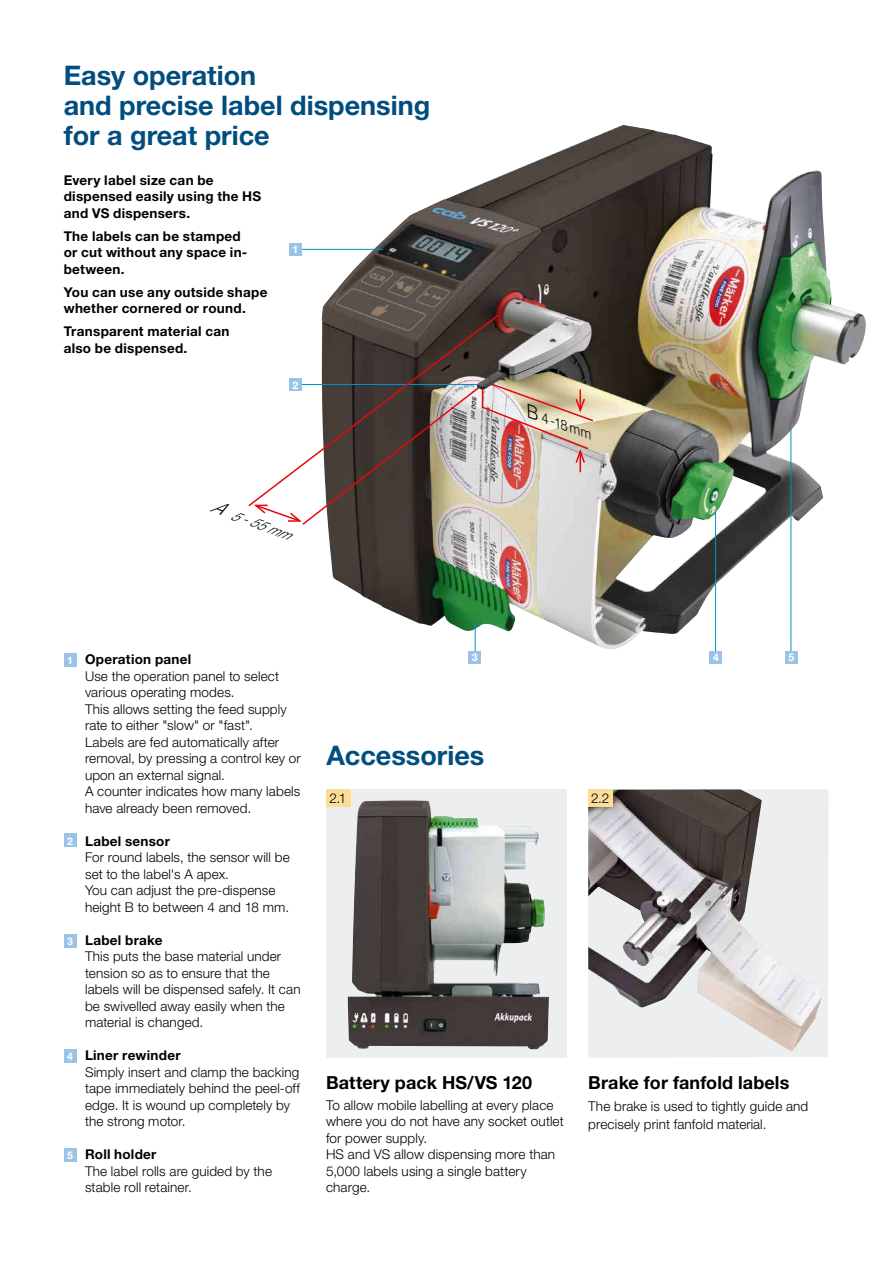
<style>
.page{position:relative;width:893px;height:1263px;background:#fff}
.page>*{position:absolute;margin:0;border:0;box-sizing:border-box;transform-origin:0 0}
.t1{font:700 27px/30px "Helvetica Neue";color:#004d7e}
.t2{font:700 18px "Helvetica Neue";letter-spacing:.005em;color:#000}
.t3{font:300 13.5px/16.5px "Helvetica Neue";letter-spacing:.01em;color:#000}
.t4{font:700 13.5px/16.5px "Helvetica Neue";letter-spacing:.02em;color:#000}
.t5{font:italic 300 13.5px "Helvetica Neue";color:#000}
.t6{font:700 10.5px "Helvetica Neue";color:#fff}
.s1{font-size:18px}
</style>
<div class="page">
<img style="left:322px;top:125px;width:544px;height:526px">
<hr style="left:295px;top:249px;width:88px;height:1px;background:#0090cf">
<svg style="left:475px;top:624px;width:1px;height:27px"></svg>
<div style="left:289px;top:243px;width:13px;height:13px;background:#9bc3e7"></div>
<div style="left:468px;top:651px;width:13px;height:12px;background:#9bc3e7"></div>
<hr style="left:715px;top:512px;width:1px;height:145px;background:#0090cf">
<div style="left:709px;top:651px;width:13px;height:12px;background:#9bc3e7"></div>
<hr style="left:790px;top:428px;width:1px;height:225px;background:#0090cf">
<div style="left:785px;top:651px;width:13px;height:12px;background:#9bc3e7"></div>
<svg style="left:248px;top:313px;width:253px;height:194px"></svg>
<img style="left:252px;top:382px;width:343px;height:144px">
<svg style="left:588px;top:789px;width:241px;height:269px;fill:#edeeef"></svg>
<img style="left:588px;top:789px;width:236px;height:263px">
<div style="left:326px;top:789px;width:241px;height:269px;background:#edeeef"></div>
<img style="left:348px;top:801px;width:201px;height:248px">
<div style="left:326px;top:789px;width:24px;height:17px;background:#fcdc98"></div>
<div style="left:588px;top:789px;width:24px;height:17px;background:#fcdc98"></div>
<div style="left:64px;top:653px;width:13px;height:13px;background:#9bc3e7"></div>
<div style="left:64px;top:834px;width:13px;height:13px;background:#9bc3e7"></div>
<div style="left:64px;top:934px;width:13px;height:13px;background:#9bc3e7"></div>
<div style="left:64px;top:1049px;width:13px;height:14px;background:#9bc3e7"></div>
<div style="left:64px;top:1148px;width:13px;height:14px;background:#9bc3e7"></div>
<svg style="left:514px;top:251px;width:8px;height:4px"></svg>
<h1 class="t1" style="left:64px;top:60px;width:368px">Easy operation<br>and precise label dispensing for a great price</h1>
<p class="t4" style="left:64px;top:172px;width:199px">Every label size can be dispensed easily using the HS and VS dispensers.</p>
<p class="t4" style="left:64px;top:227px;width:185px">The labels can be stamped or cut without any space in&shy;between.</p>
<p class="t4" style="left:64px;top:283px;width:205px">You can use any outside shape whether cornered or round.</p>
<p class="t4" style="left:64px;top:323px;width:167px">Transparent material can also be dispensed.</p>
<p class="t6" style="left:293px;top:243px;width:7px">1</p>
<p class="t6" style="left:293px;top:378px;width:7px">2</p>
<p class="t5" style="left:214px;top:499px;width:84px;rotate:20deg"><span class="s1">A</span> 5 - 55 mm</p>
<p class="t5" style="left:531px;top:404px;width:70px;rotate:20deg"><span class="s1">B</span> 4 - 18 mm</p>
<p class="t6" style="left:67px;top:653px;width:7px">1</p>
<p class="t6" style="left:67px;top:834px;width:7px">2</p>
<p class="t6" style="left:67px;top:935px;width:7px">3</p>
<p class="t6" style="left:67px;top:1050px;width:7px">4</p>
<p class="t6" style="left:67px;top:1149px;width:7px">5</p>
<p class="t4" style="left:85px;top:651px;width:108px">Operation panel</p>
<p class="t3" style="left:85px;top:667px;width:217px">Use the operation panel to select various operating modes.<br>This allows setting the feed supply rate to either "slow" or "fast".<br>Labels are fed automatically after removal, by pressing a control key or upon an external signal.<br>A counter indicates how many labels have already been removed.</p>
<p class="t4" style="left:85px;top:832px;width:87px">Label sensor</p>
<p class="t3" style="left:85px;top:849px;width:206px">For round labels, the sensor will be set to the label's A apex.<br>You can adjust the pre-dispense height B to between 4 and 18 mm.</p>
<p class="t4" style="left:85px;top:931px;width:79px">Label brake</p>
<p class="t3" style="left:85px;top:948px;width:217px">This puts the base material under tension so as to ensure that the labels will be dispensed safely. It can be swivelled away easily when the material is changed.</p>
<p class="t4" style="left:85px;top:1047px;width:97px">Liner rewinder</p>
<p class="t3" style="left:85px;top:1063px;width:216px">Simply insert and clamp the backing tape immediately behind the peel-off edge. It is wound up completely by the strong motor.</p>
<p class="t4" style="left:85px;top:1146px;width:73px">Roll holder</p>
<p class="t3" style="left:85px;top:1162px;width:188px">The label rolls are guided by the stable roll retainer.</p>
<p class="t6" style="left:472px;top:651px;width:7px">3</p>
<p class="t6" style="left:713px;top:651px;width:7px">4</p>
<p class="t6" style="left:788px;top:651px;width:7px">5</p>
<h1 class="t1" style="left:326px;top:740px;width:159px">Accessories</h1>
<p class="t3" style="left:330px;top:790px;width:18px">2.1</p>
<p class="t3" style="left:591px;top:790px;width:20px">2.2</p>
<h2 class="t2" style="left:326px;top:1071px;width:208px">Battery pack HS/VS 120</h2>
<p class="t3" style="left:326px;top:1096px;width:239px">To allow mobile labelling at every place where you do not have any socket outlet for power supply.<br>HS and VS allow dispensing more than<br>5,000 labels using a single battery charge.</p>
<h2 class="t2" style="left:588px;top:1071px;width:203px">Brake for fanfold labels</h2>
<p class="t3" style="left:588px;top:1097px;width:222px;line-height:18px">The brake is used to tightly guide and precisely print fanfold material.</p>
</div>
